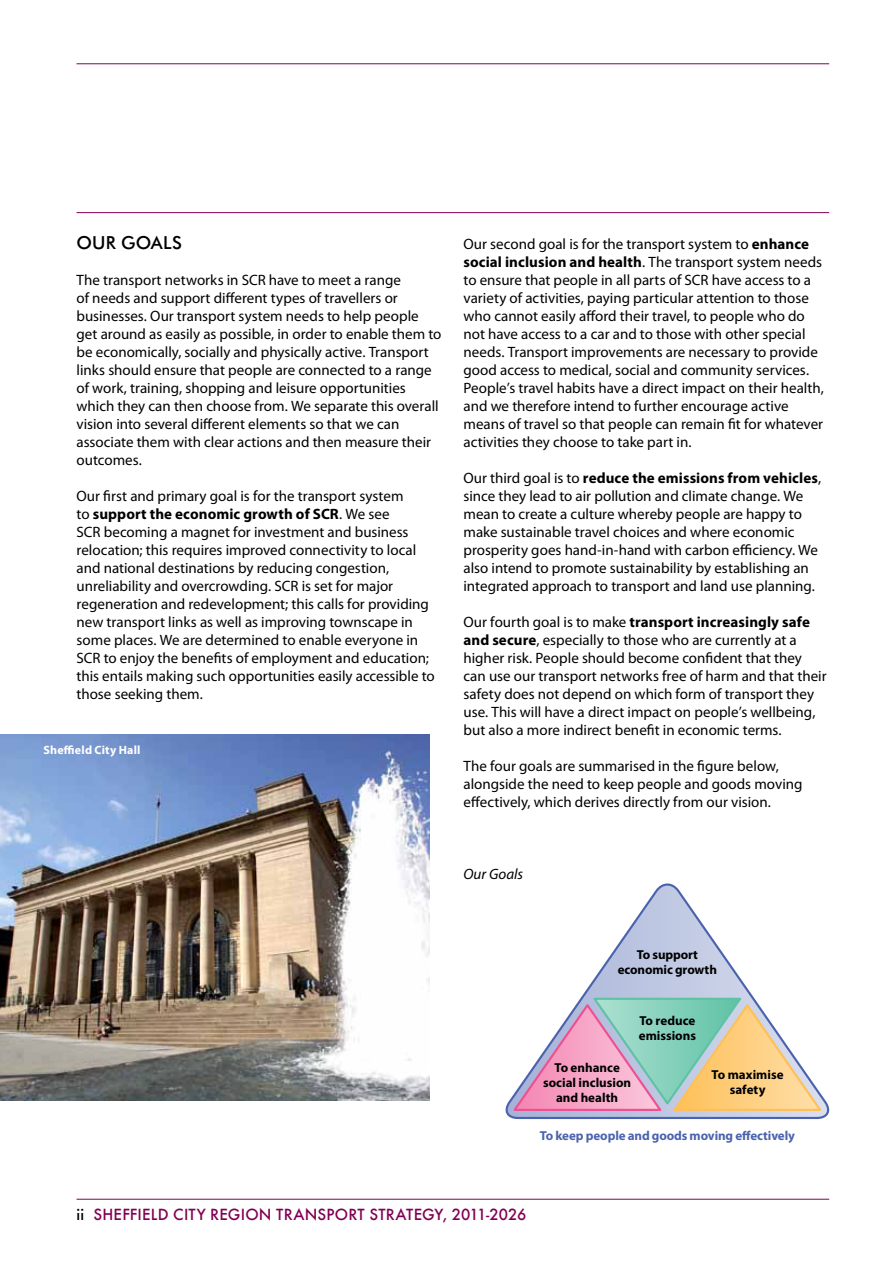
<style>
.page{position:relative;width:893px;height:1263px;background:#fff}
.page>*{position:absolute;margin:0;border:0;box-sizing:border-box;transform-origin:0 0}
.t1{font:500 18px "Futura BT";letter-spacing:.01em;color:#000}
.t2{font:15px/18px "Myriad Pro";color:#000}
.t3{font:500 15px "Futura";letter-spacing:.01em;color:#820053}
.t4{font:italic 15px "Myriad Pro";color:#000}
.t5{font:700 13.05px/15.1px "Myriad Pro";color:#000;text-align:center}
.t6{font:700 13.05px "Myriad Pro";letter-spacing:-.01em;color:#4b63ae}
.t7{font:700 12px "Myriad Pro";letter-spacing:.015em;color:#fff}
.s1{font-weight:700}
.s2{color:#000}
</style>
<div class="page">
<hr style="left:77px;top:63px;width:752px;height:1px;background:#820053">
<hr style="left:77px;top:212px;width:752px;height:1px;background:#820053">
<hr style="left:77px;top:1199px;width:752px;height:1px;background:#820053">
<svg style="left:505px;top:883px;width:325px;height:236px"></svg>
<svg style="left:510px;top:997px;width:314px;height:115px"></svg>
<img style="left:0;top:735px;width:429px;height:365px">
<p class="t1" style="left:77px;top:231px;width:107px">OUR GOALS</p>
<p class="t2" style="left:77px;top:270px;width:366px">The transport networks in SCR have to meet a range<br>of needs and support different types of travellers or businesses. Our transport system needs to help people get around as easily as possible, in order to enable them to be economically, socially and physically active. Transport links should ensure that people are connected to a range of work, training, shopping and leisure opportunities which they can then choose from. We separate this overall vision into several different elements so that we can associate them with clear actions and then measure their outcomes.</p>
<p class="t2" style="left:77px;top:486px;width:360px">Our first and primary goal is for the transport system<br>to <span class="s1">support the economic growth of SCR</span>. We see<br>SCR becoming a magnet for investment and business relocation; this requires improved connectivity to local and national destinations by reducing congestion, unreliability and overcrowding. SCR is set for major regeneration and redevelopment; this calls for providing new transport links as well as improving townscape in some places. We are determined to enable everyone in SCR to enjoy the benefits of employment and education; this entails making such opportunities easily accessible to those seeking them.</p>
<p class="t7" style="left:44px;top:742px;width:98px">Sheffield City Hall</p>
<p class="t2" style="left:463px;top:234px;width:362px">Our second goal is for the transport system to <span class="s1">enhance social inclusion and health</span>. The transport system needs to ensure that people in all parts of SCR have access to a variety of activities, paying particular attention to those who cannot easily afford their travel, to people who do not have access to a car and to those with other special needs. Transport improvements are necessary to provide good access to medical, social and community services.<br>People’s travel habits have a direct impact on their health, and we therefore intend to further encourage active means of travel so that people can remain fit for whatever activities they choose to take part in.</p>
<p class="t2" style="left:463px;top:468px;width:359px">Our third goal is to <span class="s1">reduce the emissions from vehicles</span>, since they lead to air pollution and climate change. We mean to create a culture whereby people are happy to make sustainable travel choices and where economic prosperity goes hand-in-hand with carbon efficiency. We also intend to promote sustainability by establishing an integrated approach to transport and land use planning.</p>
<p class="t2" style="left:463px;top:612px;width:365px">Our fourth goal is to make <span class="s1">transport increasingly safe and secure</span>, especially to those who are currently at a higher risk. People should become confident that they can use our transport networks free of harm and that their safety does not depend on which form of transport they use. This will have a direct impact on people’s wellbeing, but also a more indirect benefit in economic terms.</p>
<p class="t2" style="left:463px;top:756px;width:341px">The four goals are summarised in the figure below, alongside the need to keep people and goods moving effectively, which derives directly from our vision.</p>
<p class="t4" style="left:463px;top:864px;width:61px">Our Goals</p>
<p class="t5" style="left:618px;top:946px;width:101px">To support economic growth</p>
<p class="t5" style="left:639px;top:1012px;width:59px;text-align:left">To reduce emissions</p>
<p class="t5" style="left:543px;top:1059px;width:90px">To enhance social inclusion and health</p>
<p class="t5" style="left:712px;top:1067px;width:73px">To maximise safety</p>
<p class="t6" style="left:540px;top:1127px;width:257px">To keep people and goods moving effectively</p>
<p class="t3" style="left:77px;top:1204px;width:451px"><span class="s2">II</span> SHEFFIELD CITY REGION TRANSPORT STRATEGY, 2011-2026</p>
</div>
